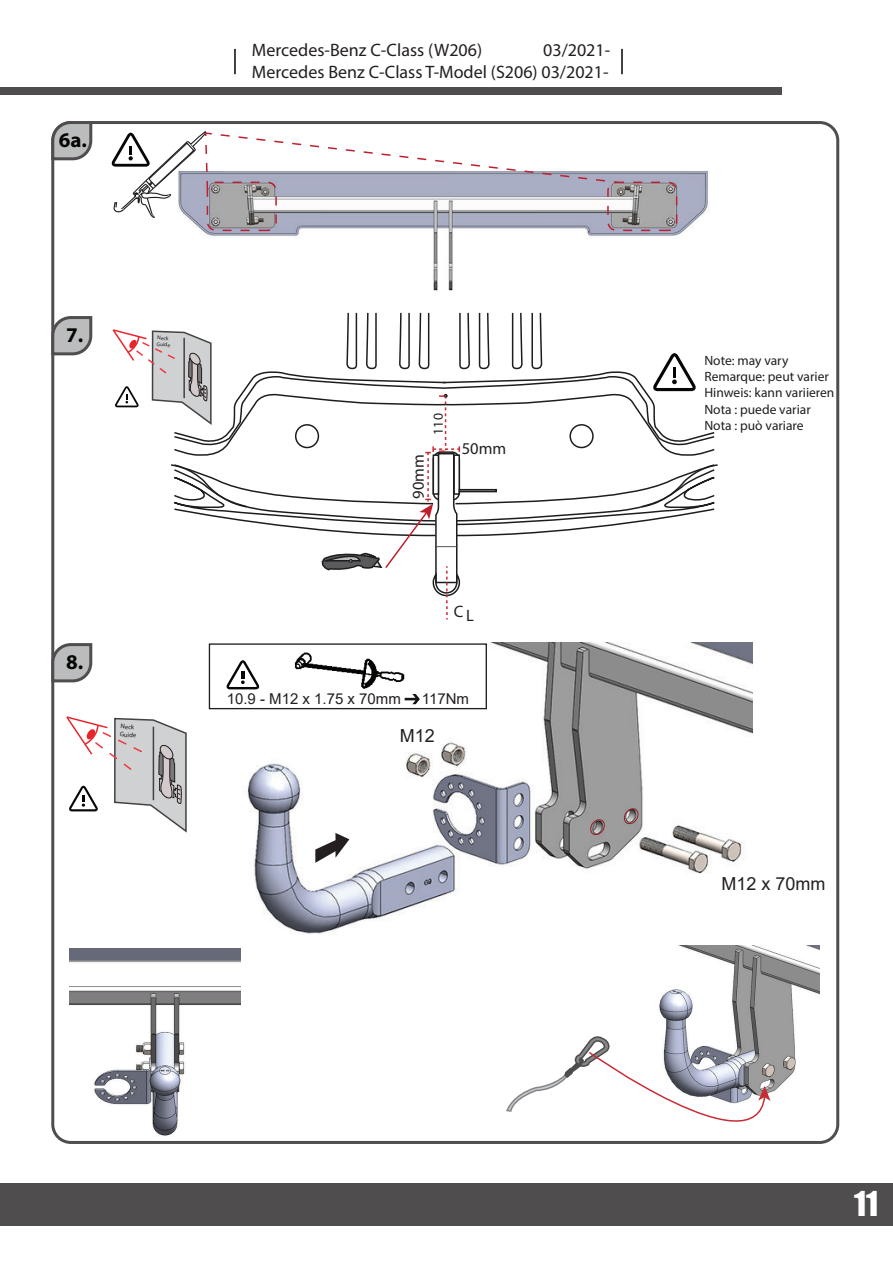
<style>
.page{position:relative;width:893px;height:1263px;background:#fff}
.page>*{position:absolute;margin:0;border:0;box-sizing:border-box;transform-origin:0 0}
.t1{font:31.5px "Impact";color:#fff}
.t2{font:700 21px "Myriad Pro";color:#050504}
.t3{font:18px/21.6px "Myriad Pro";color:#231f20;text-align:right}
.t4{font:18px "Arial";color:#231f20}
.t5{font:16.5px "Myriad Pro";color:#231f20}
.t6{font:15px "Arial";color:#231f20}
.t7{font:13.8px "Myriad Pro";color:#231f20}
.t8{font:13.5px/16.2px "Myriad Pro";color:#211e1e}
.t9{font:6.6px/7.9px "Myriad Pro";color:#1f1c1e}
.t10{font:5.4px/6.4px "Myriad Pro";color:#1f1c1e}
</style>
<div class="page">
<img style="left:678px;top:945px;width:141px;height:156px">
<svg style="left:506px;top:946px;width:264px;height:176px"></svg>
<img style="left:69px;top:948px;width:171px;height:188px">
<img style="left:242px;top:642px;width:511px;height:292px">
<div style="left:0;top:1183px;width:893px;height:43px;background:#4f4d4d"></div>
<div style="left:0;top:87px;width:782px;height:7px;background:#4f4d4d"></div>
<svg style="left:51px;top:121px;width:43px;height:41px;background:#acacad"></svg>
<div style="left:209px;top:643px;width:278px;height:66px;border:1px solid #231f20"></div>
<svg style="left:227px;top:660px;width:32px;height:29px"></svg>
<img style="left:284px;top:652px;width:128px;height:40px">
<svg style="left:405px;top:694px;width:15px;height:10px"></svg>
<svg style="left:315px;top:833px;width:34px;height:30px"></svg>
<svg style="left:66px;top:716px;width:121px;height:117px"></svg>
<svg style="left:623px;top:808px;width:16px;height:17px"></svg>
<svg style="left:589px;top:819px;width:16px;height:17px"></svg>
<hr style="left:234px;top:49px;width:2px;height:25px;background:#050504">
<hr style="left:621px;top:49px;width:2px;height:25px;background:#050504">
<svg style="left:51px;top:642px;width:42px;height:42px;background:#a9a9aa"></svg>
<svg style="left:112px;top:312px;width:606px;height:308px"></svg>
<div style="left:459px;top:489px;width:38px;height:3px;background:#d3cbcc;border:2px solid #1c1d1d"></div>
<img style="left:194px;top:170px;width:514px;height:121px">
<div style="left:207px;top:182px;width:70px;height:49px;border:2px dashed #bd1f2f;border-radius:9px"></div>
<svg style="left:112px;top:130px;width:507px;height:93px"></svg>
<div style="left:607px;top:182px;width:70px;height:49px;border:2px dashed #bd1f2f;border-radius:9px"></div>
<svg style="left:51px;top:315px;width:42px;height:42px;background:#a9a9aa"></svg>
<h2 class="t2" style="left:59px;top:126px;width:30px">6a.</h2>
<h3 class="t3" style="left:252px;top:39px;width:232px">Mercedes-Benz C-Class (W206)</h3>
<h3 class="t3" style="left:252px;top:39px;width:360px">03/2021-<br>Mercedes Benz C-Class T-Model (S206) 03/2021-</h3>
<h2 class="t2" style="left:66px;top:321px;width:19px">7.</h2>
<p class="t10" style="left:158px;top:334px;width:15px;rotate:5deg">Neck<br>Guide</p>
<h2 class="t2" style="left:66px;top:648px;width:19px">8.</h2>
<p class="t9" style="left:121px;top:722px;width:18px;rotate:5deg">Neck<br>Guide</p>
<p class="t5" style="left:408px;top:499px;width:46px;rotate:-90deg">90mm</p>
<p class="t7" style="left:430px;top:435px;width:23px;rotate:-90deg">110</p>
<p class="t5" style="left:462px;top:438px;width:46px">50mm</p>
<p class="t5" style="left:454px;top:603px;width:22px">CL</p>
<p class="t6" style="left:227px;top:689px;width:176px">10.9 - M12 x 1.75 x 70mm</p>
<p class="t6" style="left:422px;top:689px;width:49px">117Nm</p>
<h3 class="t4" style="left:400px;top:723px;width:37px">M12</h3>
<p class="t8" style="left:704px;top:352px;width:132px">Note: may vary<br>Remarque: peut varier<br>Hinweis: kann variieren<br>Nota : puede variar<br>Nota : può variare</p>
<h3 class="t4" style="left:721px;top:871px;width:106px">M12 x 70mm</h3>
<h1 class="t1" style="left:854px;top:1179px;width:26px">11</h1>
</div>
